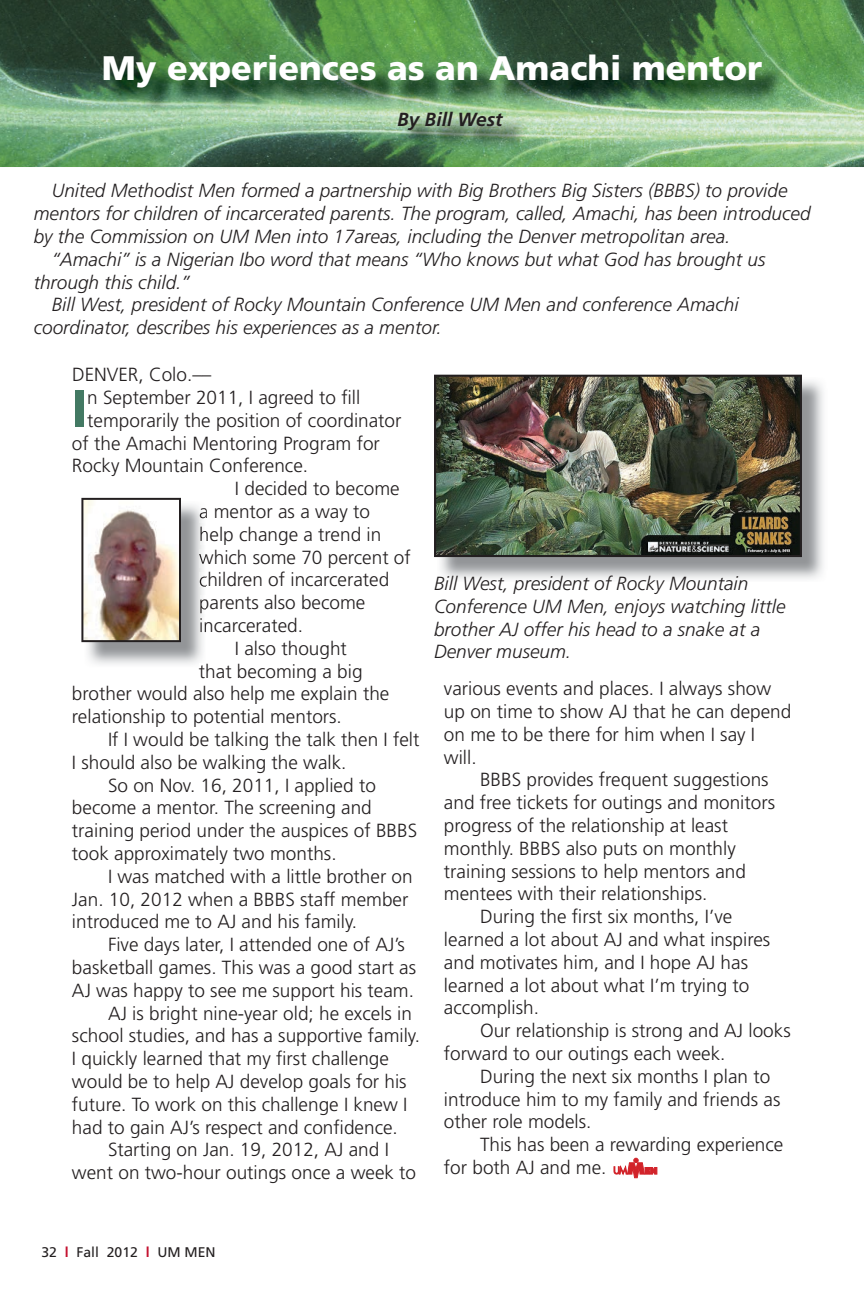
<style>
.page{position:relative;width:864px;height:1296px;background:#fff}
.page>*{position:absolute;margin:0;border:0;box-sizing:border-box;transform-origin:0 0}
.t1{font:900 condensed 51.6px "Frutiger";color:#437963}
.t2{font:900 34px "Frutiger";color:#fff}
.t3{font:300 19px/22.8px "Frutiger";color:#231f20}
.t4{font:italic 300 19px/22.8px "Frutiger";color:#231f20}
.t5{font:italic 700 19px "Frutiger";color:#231f20}
.t6{font:14px "Frutiger";color:#231f20}
.s1{font-weight:700;color:#c41230}
</style>
<div class="page">
<img style="left:0;top:0;width:864px;height:167px">
<img style="left:107px;top:58px;width:679px;height:96px">
<img style="left:85px;top:504px;width:121px;height:160px">
<img style="left:200px;top:506px;width:6px;height:16px">
<img style="left:200px;top:527px;width:6px;height:18px">
<img style="left:199px;top:549px;width:7px;height:19px">
<img style="left:200px;top:572px;width:6px;height:15px">
<img style="left:200px;top:595px;width:6px;height:18px">
<img style="left:200px;top:618px;width:6px;height:14px">
<img style="left:81px;top:498px;width:100px;height:144px">
<img style="left:437px;top:380px;width:386px;height:199px">
<img style="left:434px;top:375px;width:368px;height:182px">
<svg style="left:614px;top:1158px;width:43px;height:20px"></svg>
<h2 class="t2" style="left:102px;top:48px;width:662px">My experiences as an Amachi mentor</h2>
<p class="t5" style="left:397px;top:108px;width:107px">By Bill West</p>
<p class="t4" style="left:52px;top:179px;width:737px">United Methodist Men formed a partnership with Big Brothers Big Sisters (BBBS) to provide</p>
<p class="t4" style="left:34px;top:202px;width:778px">mentors for children of incarcerated parents. The program, called, Amachi, has been introduced</p>
<p class="t4" style="left:34px;top:225px;width:698px">by the Commission on UM Men into 17areas, including the Denver metropolitan area.</p>
<p class="t4" style="left:52px;top:248px;width:715px">“Amachi” is a Nigerian Ibo word that means “Who knows but what God has brought us</p>
<p class="t4" style="left:34px;top:270px;width:158px">through this child.”</p>
<p class="t4" style="left:52px;top:293px;width:688px">Bill West, president of Rocky Mountain Conference UM Men and conference Amachi</p>
<p class="t4" style="left:34px;top:316px;width:410px">coordinator, describes his experiences as a mentor.</p>
<p class="t3" style="left:72px;top:363px;width:141px">DENVER, Colo.––</p>
<h1 class="t1" style="left:72px;top:378px;width:17px">I</h1>
<p class="t3" style="left:87px;top:386px;width:275px">n September 2011, I agreed to fill</p>
<p class="t3" style="left:87px;top:409px;width:316px">temporarily the position of coordinator</p>
<p class="t3" style="left:72px;top:432px;width:309px">of the Amachi Mentoring Program for</p>
<p class="t3" style="left:72px;top:454px;width:238px">Rocky Mountain Conference.</p>
<p class="t3" style="left:235px;top:477px;width:166px">I decided to become</p>
<p class="t3" style="left:199px;top:500px;width:173px">a mentor as a way to</p>
<p class="t3" style="left:199px;top:523px;width:184px">help change a trend in</p>
<p class="t3" style="left:199px;top:546px;width:213px">which some 70 percent of</p>
<p class="t3" style="left:199px;top:568px;width:192px">children of incarcerated</p>
<p class="t3" style="left:199px;top:591px;width:168px">parents also become</p>
<p class="t3" style="left:199px;top:614px;width:106px">incarcerated.</p>
<p class="t3" style="left:235px;top:637px;width:113px">I also thought</p>
<p class="t3" style="left:199px;top:660px;width:165px">that becoming a big</p>
<p class="t3" style="left:72px;top:682px;width:319px">brother would also help me explain the</p>
<p class="t3" style="left:72px;top:705px;width:271px">relationship to potential mentors.</p>
<p class="t3" style="left:108px;top:728px;width:313px">If I would be talking the talk then I felt</p>
<p class="t3" style="left:72px;top:751px;width:276px">I should also be walking the walk.</p>
<p class="t3" style="left:108px;top:774px;width:269px">So on Nov. 16, 2011, I applied to</p>
<p class="t3" style="left:72px;top:796px;width:301px">become a mentor. The screening and</p>
<p class="t3" style="left:72px;top:819px;width:347px">training period under the auspices of BBBS</p>
<p class="t3" style="left:72px;top:842px;width:266px">took approximately two months.</p>
<p class="t3" style="left:108px;top:865px;width:306px">I was matched with a little brother on</p>
<p class="t3" style="left:72px;top:888px;width:338px">Jan. 10, 2012 when a BBBS staff member</p>
<p class="t3" style="left:72px;top:910px;width:287px">introduced me to AJ and his family.</p>
<p class="t3" style="left:108px;top:933px;width:299px">Five days later, I attended one of AJ’s</p>
<p class="t3" style="left:72px;top:956px;width:346px">basketball games. This was a good start as</p>
<p class="t3" style="left:72px;top:979px;width:344px">AJ was happy to see me support his team.</p>
<p class="t3" style="left:108px;top:1002px;width:306px">AJ is bright nine-year old; he excels in</p>
<p class="t3" style="left:72px;top:1024px;width:349px">school studies, and has a supportive family.</p>
<p class="t3" style="left:72px;top:1047px;width:319px">I quickly learned that my first challenge</p>
<p class="t3" style="left:72px;top:1070px;width:336px">would be to help AJ develop goals for his</p>
<p class="t3" style="left:72px;top:1093px;width:337px">future. To work on this challenge I knew I</p>
<p class="t3" style="left:72px;top:1116px;width:327px">had to gain AJ’s respect and confidence.</p>
<p class="t3" style="left:108px;top:1138px;width:282px">Starting on Jan. 19, 2012, AJ and I</p>
<p class="t3" style="left:72px;top:1161px;width:346px">went on two-hour outings once a week to</p>
<p class="t4" style="left:434px;top:572px;width:353px">Bill West, president of Rocky Mountain Conference UM Men, enjoys watching little brother AJ offer his head to a snake at a Denver museum.</p>
<p class="t3" style="left:444px;top:677px;width:349px">various events and places. I always show up on time to show AJ that he can depend on me to be there for him when I say I will.</p>
<p class="t3" style="left:480px;top:768px;width:290px">BBBS provides frequent suggestions</p>
<p class="t3" style="left:444px;top:791px;width:333px">and free tickets for outings and monitors</p>
<p class="t3" style="left:444px;top:814px;width:286px">progress of the relationship at least</p>
<p class="t3" style="left:444px;top:837px;width:293px">monthly. BBBS also puts on monthly</p>
<p class="t3" style="left:444px;top:860px;width:303px">training sessions to help mentors and</p>
<p class="t3" style="left:444px;top:882px;width:265px">mentees with their relationships.</p>
<p class="t3" style="left:480px;top:905px;width:254px">During the first six months, I’ve</p>
<p class="t3" style="left:444px;top:928px;width:328px">learned a lot about AJ and what inspires</p>
<p class="t3" style="left:444px;top:951px;width:306px">and motivates him, and I hope AJ has</p>
<p class="t3" style="left:444px;top:974px;width:307px">learned a lot about what I’m trying to</p>
<p class="t3" style="left:444px;top:996px;width:96px">accomplish.</p>
<p class="t3" style="left:480px;top:1019px;width:312px">Our relationship is strong and AJ looks</p>
<p class="t3" style="left:444px;top:1042px;width:283px">forward to our outings each week.</p>
<p class="t3" style="left:480px;top:1065px;width:292px">During the next six months I plan to</p>
<p class="t3" style="left:444px;top:1088px;width:338px">introduce him to my family and friends as</p>
<p class="t3" style="left:444px;top:1110px;width:149px">other role models.</p>
<p class="t3" style="left:480px;top:1133px;width:305px">This has been a rewarding experience</p>
<p class="t3" style="left:444px;top:1156px;width:164px">for both AJ and me.</p>
<p class="t6" style="left:41px;top:1244px;width:176px">32 <span class="s1">l</span> Fall 2012 <span class="s1">l</span> UM MEN</p>
</div>
